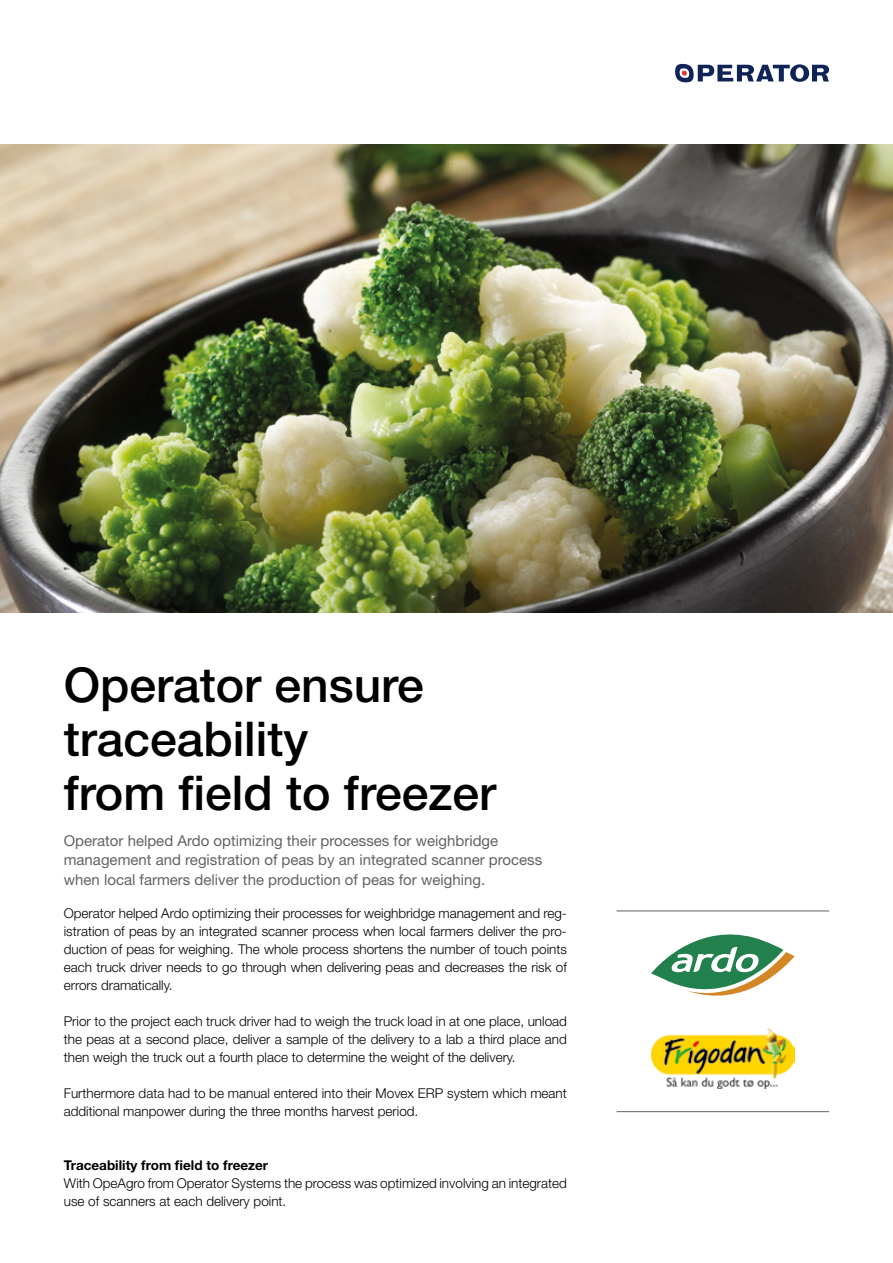
<style>
.page{position:relative;width:893px;height:1263px;background:#fff}
.page>*{position:absolute;margin:0;border:0;box-sizing:border-box;transform-origin:0 0}
.t1{font:500 48px/54px "Helvetica Neue";color:#000}
.t2{font:15px/19.5px "Helvetica Neue";color:#646363}
.t3{font:300 13.5px/18px "Helvetica Neue";color:#000;text-align:justify}
.t4{font:700 13.5px "Helvetica Neue";color:#000}
</style>
<div class="page">
<svg style="left:675px;top:64px;width:154px;height:19px"></svg>
<img style="left:0;top:144px;width:893px;height:468px">
<svg style="left:651px;top:934px;width:144px;height:62px"></svg>
<img style="left:651px;top:1028px;width:144px;height:60px">
<hr style="left:617px;top:911px;width:212px;height:1px;background:#646363">
<hr style="left:617px;top:1111px;width:212px;height:1px;background:#646363">
<h1 class="t1" style="left:64px;top:657px;width:434px">Operator ensure traceability<br>from field to freezer</h1>
<p class="t2" style="left:64px;top:830px;width:480px">Operator helped Ardo optimizing their processes for weighbridge management and registration of peas by an integrated scanner process when local farmers deliver the production of peas for weighing.</p>
<p class="t3" style="left:64px;top:904px;width:505px">Operator helped Ardo optimizing their processes for weighbridge management and reg&shy;istration of peas by an integrated scanner process when local farmers deliver the pro&shy;duction of peas for weighing. The whole process shortens the number of touch points each truck driver needs to go through when delivering peas and decreases the risk of errors dramatically.</p>
<p class="t3" style="left:64px;top:1012px;width:505px">Prior to the project each truck driver had to weigh the truck load in at one place, unload the peas at a second place, deliver a sample of the delivery to a lab a third place and then weigh the truck out a fourth place to determine the weight of the delivery.</p>
<p class="t3" style="left:64px;top:1084px;width:505px">Furthermore data had to be manual entered into their Movex ERP system which meant additional manpower during the three months harvest period.</p>
<p class="t4" style="left:64px;top:1157px;width:206px">Traceability from field to freezer</p>
<p class="t3" style="left:64px;top:1174px;width:505px">With OpeAgro from Operator Systems the process was optimized involving an integrated use of scanners at each delivery point.</p>
</div>
